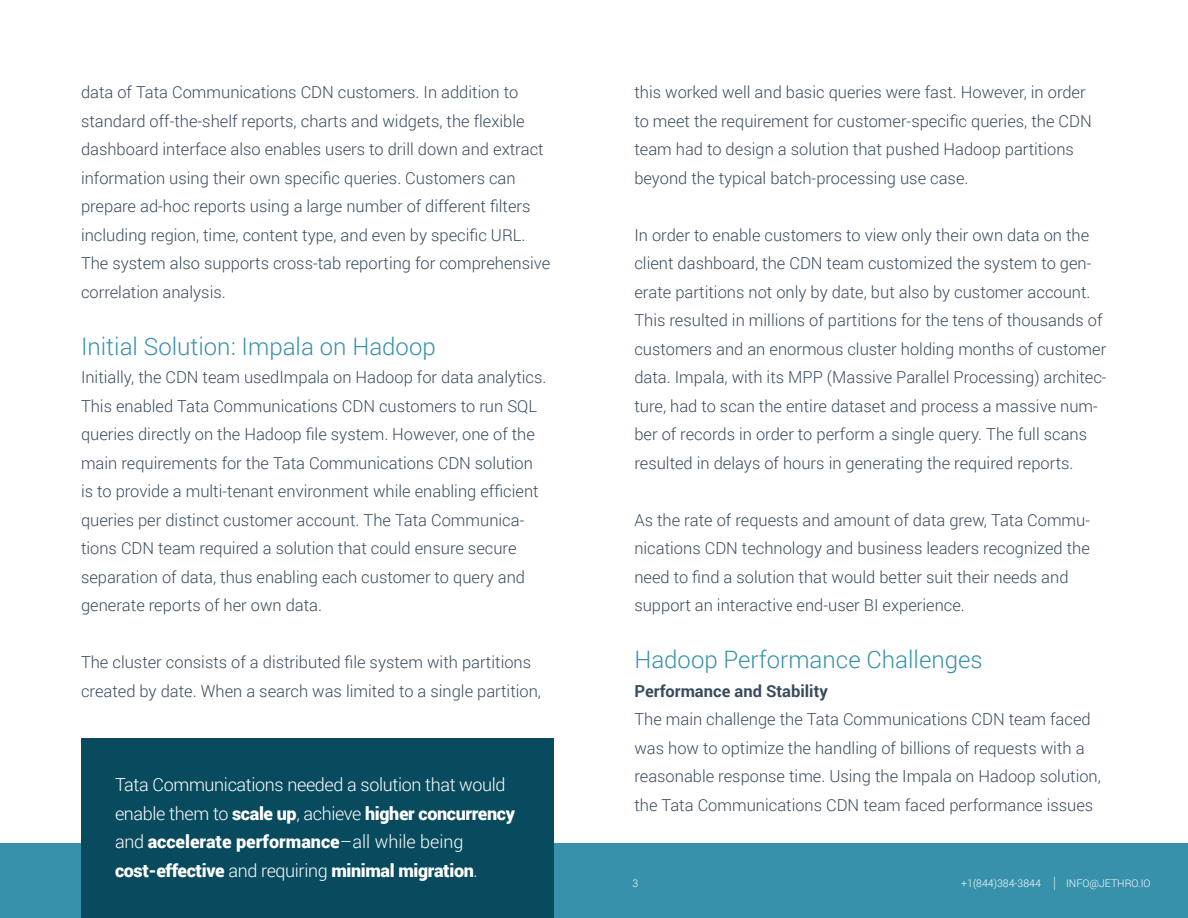
<style>
.page{position:relative;width:1188px;height:918px;background:#fff}
.page>*{position:absolute;margin:0;border:0;box-sizing:border-box;transform-origin:0 0}
.t1{font:300 24px "Roboto";color:#3791ab}
.t2{font:300 18px/28.5px "Roboto";letter-spacing:-.02em;color:#fff}
.t3{font:300 16.5px/28.5px "Roboto";color:#394b5e}
.t4{font:700 16.5px "Roboto";color:#394b5e}
.t5{font:300 15.75px "Roboto";color:#fff;scale:.67 1}
.t6{font:300 10.5px "Roboto";color:#fff}
.s1{font-weight:900}
</style>
<div class="page">
<div style="left:0;top:843px;width:1188px;height:75px;background:#3791ab"></div>
<div style="left:81px;top:739px;width:473px;height:179px;background:#084a5e"></div>
<p class="t3" style="left:81px;top:78px;width:471px">data of Tata Communications CDN customers In. addition to standard off-the-shelf reports, charts and widgets, the flexible dashboard interface also enables users to drill down and extract information using their own specific queries. Customers can prepare ad-hoc reports using a large number of different filters including region, time, content type, and even by specific URL.<br>The system also supports cross-tab reporting for comprehensive correlation analysis.</p>
<p class="t1" style="left:81px;top:330px;width:356px">Initial Solution: Impala on Hadoop</p>
<p class="t3" style="left:81px;top:363px;width:467px">Initially, the CDN team usedImpala on Hadoop for data analytics.<br>This enabled Tata Communications CDN customers to run SQL queries directly on the Hadoop file system. However, one of the main requirements for the Tata Communications CDN solution is to provide a multi-tenant environment while enabling efficient</p>
<p class="t3" style="left:81px;top:505px;width:445px">queries per distinct customer account. The Tata Communica-</p>
<p class="t3" style="left:81px;top:534px;width:437px">tions CDN team required a solution that could ensure secure</p>
<p class="t3" style="left:81px;top:562px;width:446px">separation of data, thus enabling each customer to query and generate reports of her own data.</p>
<p class="t3" style="left:81px;top:648px;width:462px">The cluster consists of a distributed file system with partitions created by date. When a search was limited to a single partition,</p>
<p class="t2" style="left:115px;top:770px;width:401px">Tata Communications needed a solution that would enable them to <span class="s1">scale up</span>, achieve <span class="s1">higher concurrency </span>and <span class="s1">accelerate performance</span>–all while being <span class="s1">cost-effective</span> and requiring <span class="s1">minimal migration</span>.</p>
<p class="t3" style="left:634px;top:78px;width:459px">this worked well and basic queries were fast. However in, order to meet the requirement for customer-specific queries, the CDN team had to design a solution that pushed Hadoop partitions beyond the typical batch-processing use case.</p>
<p class="t3" style="left:634px;top:220px;width:456px">In order to enable customers to view only their own data on the</p>
<p class="t3" style="left:634px;top:249px;width:459px">client dashboard, the CDN team customized the system to gen-</p>
<p class="t3" style="left:634px;top:277px;width:458px">erate partitions not only by date, but also by customer account.</p>
<p class="t3" style="left:634px;top:306px;width:473px">This resulted in millions of partitions for the tens of thousands of customers and an enormous cluster holding months of customer</p>
<p class="t3" style="left:634px;top:363px;width:474px">data. Impala, with its MPP (Massive Parallel Processing) architec-</p>
<p class="t3" style="left:634px;top:391px;width:465px">ture, had to scan the entire dataset and process a massive num-</p>
<p class="t3" style="left:634px;top:420px;width:454px">ber of records in order to perform a single query. The full scans</p>
<p class="t3" style="left:634px;top:448px;width:441px">resulted in delays of hours in generating the required reports.</p>
<p class="t3" style="left:634px;top:505px;width:457px">As the rate of requests and amount of data grew, Tata Commu-</p>
<p class="t3" style="left:634px;top:534px;width:457px">nications CDN technology and business leaders recognized the</p>
<p class="t3" style="left:634px;top:562px;width:436px">need to find a solution that would better suit their needs and support an interactive end-user BI experience.</p>
<p class="t1" style="left:634px;top:643px;width:350px">Hadoop Performance Challenges</p>
<p class="t4" style="left:634px;top:679px;width:195px">Performance and Stability</p>
<p class="t3" style="left:634px;top:705px;width:468px">The main challenge the Tata Communications CDN team faced was how to optimize the handling of billions of requests with a reasonable response time. Using the Impala on Hadoop solution, the Tata Communications CDN team faced performance issues</p>
<p class="t6" style="left:633px;top:876px;width:7px">3</p>
<p class="t6" style="left:961px;top:876px;width:81px">+1(844)384-3844</p>
<p class="t5" style="left:1054px;top:872px;width:5px">|</p>
<p class="t6" style="left:1066px;top:876px;width:86px">INFO@JETHRO I O.</p>
</div>
